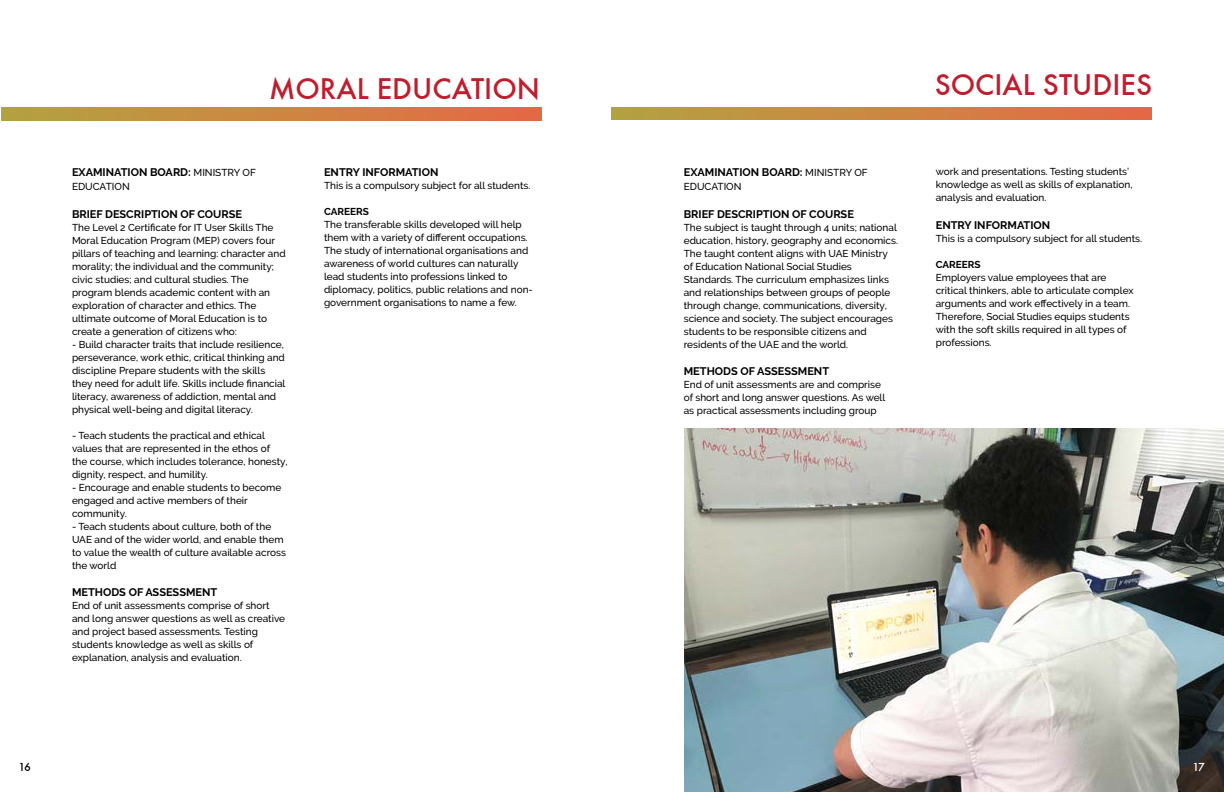
<style>
.page{position:relative;width:1224px;height:792px;background:#fff}
.page>*{position:absolute;margin:0;border:0;box-sizing:border-box;transform-origin:0 0}
.t1{font:31px "Futura T Medium";color:#be1e2d}
.t2{font:12px "Futura T Medium";color:#fff}
.t3{font:12px "Futura T Medium";color:#000}
.t4{font:700 11px "Raleway";color:#000}
.t5{font:500 10.1px "Raleway";color:#000}
.t6{font:500 10px/13px "Raleway";color:#000}
.t7{font:700 10px "Raleway";color:#000}
.s1{font-weight:500;font-size:10.1px}
</style>
<div class="page">
<img style="left:684px;top:428px;width:540px;height:364px">
<svg style="left:612px;top:108px;width:540px;height:12px;background:#cc8542"></svg>
<svg style="left:1px;top:108px;width:540px;height:12px;background:#cc8542"></svg>
<p class="t3" style="left:18px;top:760px;width:14px">16</p>
<h1 class="t1" style="left:269px;top:70px;width:272px">MORAL EDUCATION</h1>
<h1 class="t1" style="left:935px;top:66px;width:219px">SOCIAL STUDIES</h1>
<p class="t4" style="left:72px;top:166px;width:186px">EXAMINATION BOARD: <span class="s1">MINISTRY OF</span></p>
<p class="t5" style="left:72px;top:181px;width:59px">EDUCATION</p>
<p class="t4" style="left:72px;top:208px;width:172px">BRIEF DESCRIPTION OF COURSE</p>
<p class="t6" style="left:72px;top:221px;width:215px">The Level 2 Certificate for IT User Skills The Moral Education Program (MEP) covers four pillars of teaching and learning: character and morality; the individual and the community; civic studies; and cultural studies. The program blends academic content with an exploration of character and ethics. The ultimate outcome of Moral Education is to create a generation of citizens who:</p>
<p class="t6" style="left:72px;top:338px;width:215px">●- Build character traits that include resilience, perseverance, work ethic, critical thinking and discipline Prepare students with the skills they need for adult life. Skills include financial literacy, awareness of addiction, mental and physical well-being and digital literacy.</p>
<p class="t6" style="left:72px;top:429px;width:217px">- Teach students the practical and ethical values that are represented in the ethos of the course, which includes tolerance, honesty, dignity, respect, and humility.</p>
<p class="t6" style="left:72px;top:481px;width:211px">●- Encourage and enable students to become engaged and active members of their community.</p>
<p class="t6" style="left:72px;top:520px;width:216px">●- Teach students about culture, both of the UAE and of the wider world, and enable them to value the wealth of culture available across the world</p>
<p class="t4" style="left:72px;top:586px;width:147px">METHODS OF ASSESSMENT</p>
<p class="t6" style="left:72px;top:599px;width:215px">End of unit assessments comprise of short and long answer questions as well as creative and project based assessments. Testing students knowledge as well as skills of explanation, analysis and evaluation.</p>
<p class="t4" style="left:324px;top:166px;width:116px">ENTRY INFORMATION</p>
<p class="t6" style="left:324px;top:179px;width:208px">This is a compulsory subject for all students.</p>
<p class="t7" style="left:324px;top:206px;width:46px">CAREERS</p>
<p class="t6" style="left:324px;top:218px;width:210px">The transferable skills developed will help them with a variety of different occupations.<br>The study of international organisations and awareness of world cultures can naturally lead students into professions linked to diplomacy, politics, public relations and non&shy;government organisations to name a few.</p>
<p class="t4" style="left:684px;top:166px;width:186px">EXAMINATION BOARD: <span class="s1">MINISTRY OF</span></p>
<p class="t5" style="left:684px;top:181px;width:59px">EDUCATION</p>
<p class="t4" style="left:684px;top:208px;width:172px">BRIEF DESCRIPTION OF COURSE</p>
<p class="t6" style="left:684px;top:221px;width:216px">The subject is taught through 4 units; national education, history, geography and economics.<br>The taught content aligns with UAE Ministry of Education National Social Studies Standards. The curriculum emphasizes links and relationships between groups of people through change, communications, diversity, science and society. The subject encourages students to be responsible citizens and residents of the UAE and the world.</p>
<p class="t4" style="left:684px;top:365px;width:147px">METHODS OF ASSESSMENT</p>
<p class="t6" style="left:684px;top:378px;width:203px">End of unit assessments are and comprise of short and long answer questions. As well as practical assessments including group</p>
<p class="t6" style="left:936px;top:165px;width:198px">work and presentations. Testing students’ knowledge as well as skills of explanation, analysis and evaluation.</p>
<p class="t4" style="left:936px;top:219px;width:116px">ENTRY INFORMATION</p>
<p class="t6" style="left:936px;top:232px;width:208px">This is a compulsory subject for all students.</p>
<p class="t7" style="left:936px;top:259px;width:46px">CAREERS</p>
<p class="t6" style="left:936px;top:271px;width:199px">Employers value employees that are critical thinkers, able to articulate complex arguments and work effectively in a team.<br>Therefore, Social Studies equips students with the soft skills required in all types of professions.</p>
<p class="t2" style="left:1192px;top:760px;width:14px">17</p>
</div>
